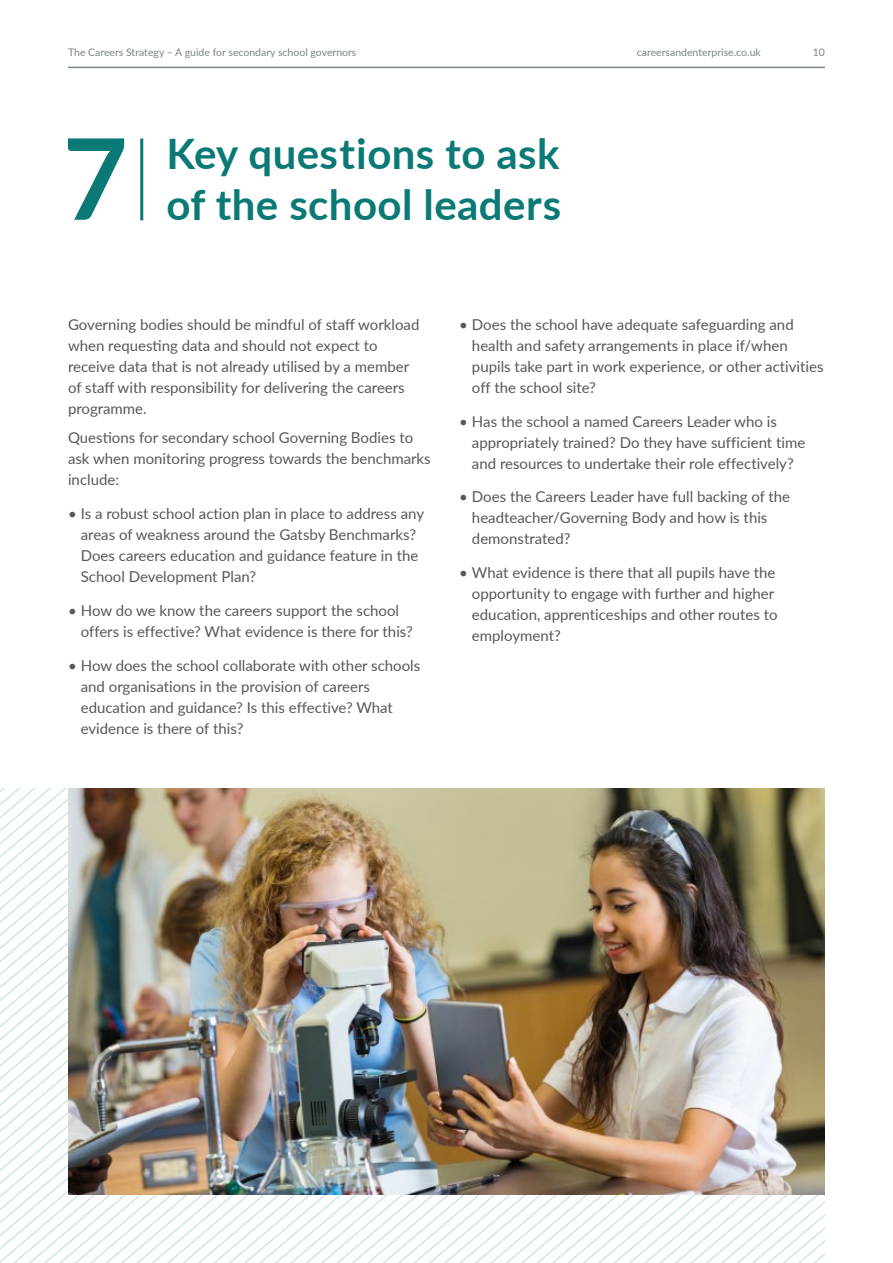
<style>
.page{position:relative;width:893px;height:1263px;background:#fff}
.page>*{position:absolute;margin:0;border:0;box-sizing:border-box;transform-origin:0 0}
.t1{font:700 112.5px "Lato";color:#0b7976}
.t2{font:700 42px "Lato";letter-spacing:.01em;color:#0b7976}
.t3{font:15px/21px "Lato";color:#575756}
.t4{font:10.5px "Lato";color:#788685}
</style>
<div class="page">
<svg style="left:48px;top:1193px;width:771px;height:68px"></svg>
<svg style="left:54px;top:1200px;width:771px;height:63px"></svg>
<svg style="left:61px;top:1208px;width:764px;height:55px"></svg>
<img style="left:68px;top:789px;width:757px;height:406px">
<hr style="left:140px;top:139px;width:3px;height:81px;background:#0b7976">
<hr style="left:68px;top:67px;width:757px;height:1px;background:#788685">
<p class="t4" style="left:68px;top:44px;width:290px">The Careers Strategy – A guide for secondary school governors</p>
<p class="t4" style="left:637px;top:44px;width:125px">careersandenterprise.co.uk</p>
<p class="t4" style="left:813px;top:44px;width:14px">10</p>
<h1 class="t1" style="left:63px;top:96px;width:67px">7</h1>
<h2 class="t2" style="left:166px;top:123px;width:395px">Key questions to ask</h2>
<h2 class="t2" style="left:166px;top:174px;width:396px">of the school leaders</h2>
<p class="t3" style="left:68px;top:313px;width:353px">Governing bodies should be mindful of staff workload when requesting data and should not expect to receive data that is not already utilised by a member of staff with responsibility for delivering the careers programme.</p>
<p class="t3" style="left:68px;top:427px;width:364px">Questions for secondary school Governing Bodies to ask when monitoring progress towards the benchmarks include:</p>
<p class="t3" style="left:81px;top:503px;width:345px;text-indent:-13px">• Is a robust school action plan in place to address any areas of weakness around the Gatsby Benchmarks?<br>Does careers education and guidance feature in the School Development Plan?</p>
<p class="t3" style="left:81px;top:599px;width:334px;text-indent:-13px">• How do we know the careers support the school offers is effective? What evidence is there for this?</p>
<p class="t3" style="left:81px;top:654px;width:341px;text-indent:-13px">• How does the school collaborate with other schools and organisations in the provision of careers education and guidance? Is this effective? What evidence is there of this?</p>
<p class="t3" style="left:472px;top:313px;width:353px;text-indent:-13px">• Does the school have adequate safeguarding and health and safety arrangements in place if/when pupils take part in work experience, or other activities off the school site?</p>
<p class="t3" style="left:472px;top:410px;width:335px;text-indent:-13px">• Has the school a named Careers Leader who is appropriately trained? Do they have sufficient time and resources to undertake their role effectively?</p>
<p class="t3" style="left:472px;top:486px;width:320px;text-indent:-13px">• Does the Careers Leader have full backing of the headteacher/Governing Body and how is this demonstrated?</p>
<p class="t3" style="left:472px;top:562px;width:307px;text-indent:-13px">• What evidence is there that all pupils have the opportunity to engage with further and higher education, apprenticeships and other routes to employment?</p>
</div>
